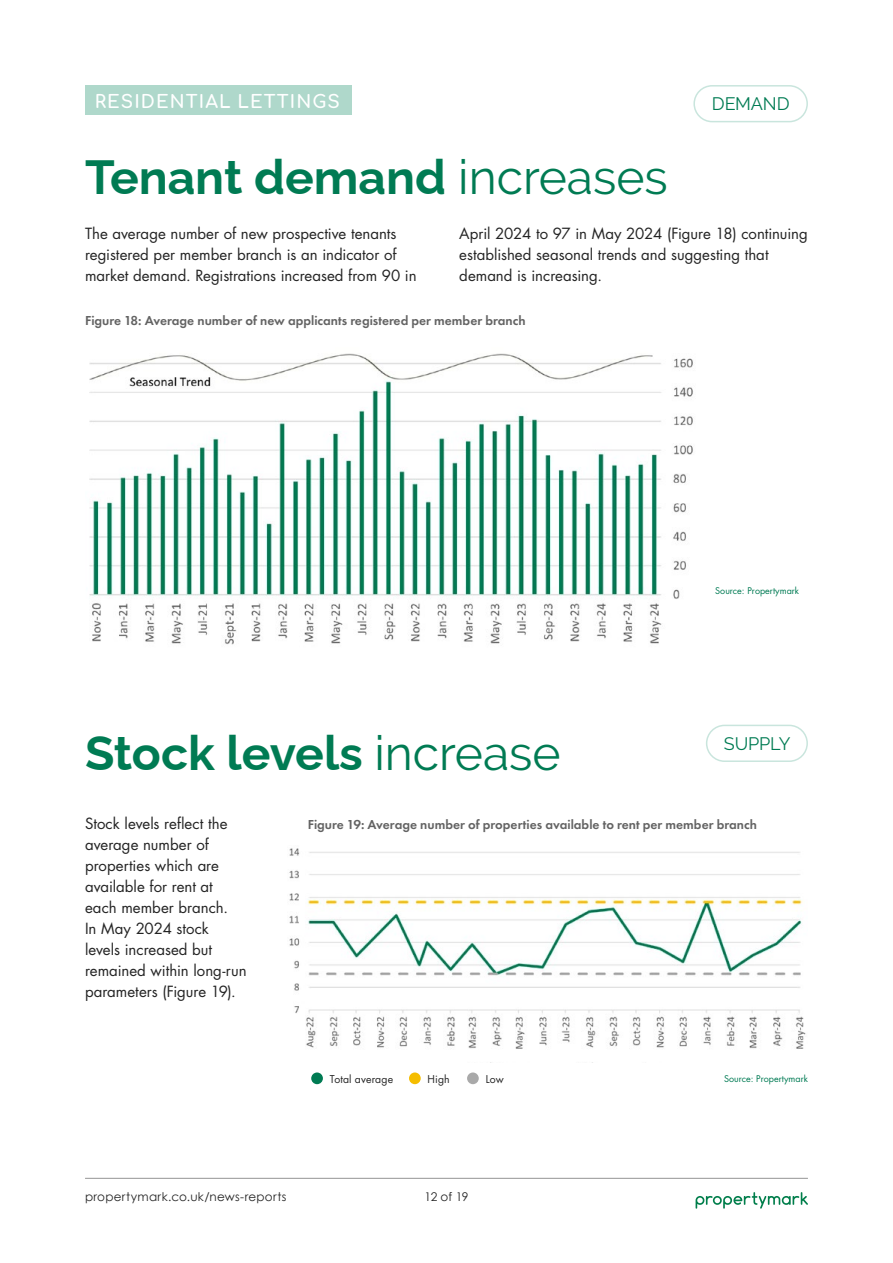
<style>
.page{position:relative;width:893px;height:1263px;background:#fff}
.page>*{position:absolute;margin:0;border:0;box-sizing:border-box;transform-origin:0 0}
.t1{font:700 48px "Raleway";color:#007b53}
.t2{font:700 18px "Comfortaa";letter-spacing:.06em;color:#fff}
.t3{font:18px "Raleway";letter-spacing:-.01em;color:#007b53}
.t4{font:15px/21px "Futura Std";color:#242424}
.t5{font:600 13.5px "Futura PT";color:#636363}
.t6{font:12px "Century Gothic";letter-spacing:.02em;color:#242424}
.t7{font:10.5px "Futura Std";letter-spacing:.01em;color:#242424}
.t8{font:9px "Futura Std";color:#007b54}
.s1{font-weight:400}
</style>
<div class="page">
<hr style="left:85px;top:1178px;width:723px;height:1px;background:#959595">
<svg style="left:696px;top:1192px;width:112px;height:16px"></svg>
<img style="left:89px;top:353px;width:604px;height:292px">
<div style="left:85px;top:85px;width:267px;height:30px;background:#afd8cb"></div>
<div style="left:693px;top:85px;width:115px;height:37px;border:2px solid #c9e5dd;border-radius:18px"></div>
<div style="left:706px;top:725px;width:102px;height:37px;border:2px solid #c9e5dd;border-radius:18px"></div>
<img style="left:289px;top:848px;width:517px;height:201px">
<div style="left:467px;top:1072px;width:12px;height:12px;background:#a9a9a9;border-radius:50%"></div>
<div style="left:311px;top:1072px;width:12px;height:12px;background:#007b53;border-radius:50%"></div>
<div style="left:409px;top:1072px;width:12px;height:12px;background:#f5bd00;border-radius:50%"></div>
<p class="t2" style="left:95px;top:85px;width:246px">RESIDENTIAL LETTINGS</p>
<h1 class="t1" style="left:85px;top:139px;width:584px">Tenant demand <span class="s1">increases</span></h1>
<p class="t3" style="left:712px;top:93px;width:79px">DEMAND</p>
<p class="t4" style="left:85px;top:223px;width:333px">The average number of new prospective tenants registered per member branch is an indicator of market demand. Registrations increased from 90 in</p>
<p class="t4" style="left:459px;top:223px;width:350px">April 2024 to 97 in May 2024 (Figure 18) continuing established seasonal trends and suggesting that demand is increasing.</p>
<p class="t5" style="left:85px;top:312px;width:442px">Figure 18: Average number of new applicants registered per member branch</p>
<h1 class="t1" style="left:85px;top:714px;width:477px">Stock levels <span class="s1">increase</span></h1>
<p class="t8" style="left:715px;top:585px;width:85px">Source: Propertymark</p>
<p class="t3" style="left:724px;top:733px;width:68px">SUPPLY</p>
<p class="t4" style="left:85px;top:813px;width:163px">Stock levels reflect the average number of properties which are available for rent at each member branch.<br>In May 2024 stock levels increased but remained within long-run parameters (Figure 19).</p>
<p class="t5" style="left:308px;top:816px;width:451px">Figure 19: Average number of properties available to rent per member branch</p>
<p class="t7" style="left:330px;top:1072px;width:65px">Total average</p>
<p class="t7" style="left:428px;top:1072px;width:24px">High</p>
<p class="t7" style="left:486px;top:1072px;width:19px">Low</p>
<p class="t8" style="left:724px;top:1073px;width:85px">Source: Propertymark</p>
<p class="t6" style="left:85px;top:1188px;width:203px">propertymark.co.uk/news-reports</p>
<p class="t6" style="left:425px;top:1188px;width:45px">12 of 19</p>
</div>
